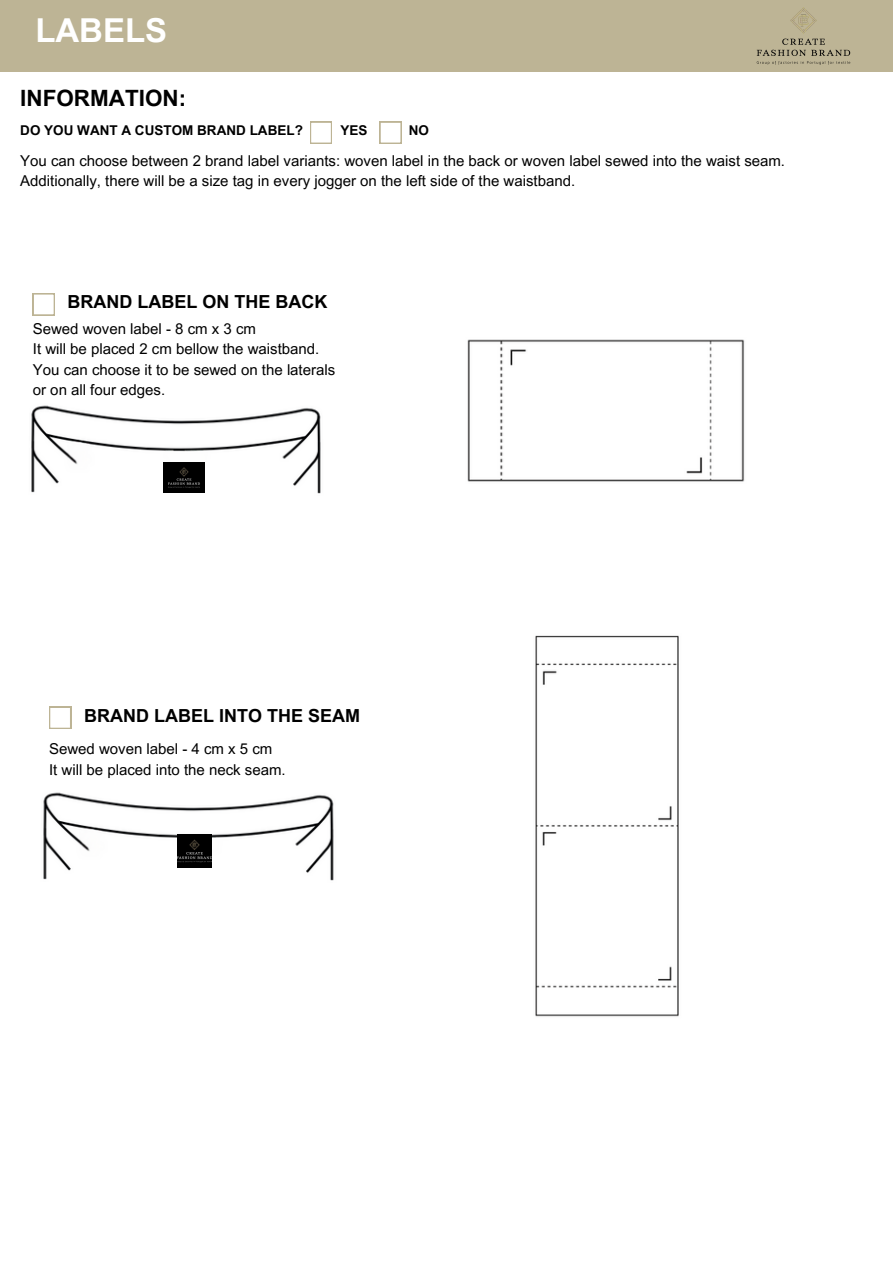
<style>
.page{position:relative;width:893px;height:1264px;background:#fff}
.page>*{position:absolute;margin:0;border:0;box-sizing:border-box;transform-origin:0 0}
.t1{font:700 33px "Arial MT Pro";color:#fff}
.t2{font:700 22.5px "Arial MT Pro";color:#000}
.t3{font:700 18px "Arial MT Pro";color:#000}
.t4{font:15px/20.2px "Arial MT Pro";color:#000}
.t5{font:700 13.5px "Arial MT Pro";color:#000}
</style>
<div class="page">
<div style="left:0;top:0;width:892px;height:72px;background:#bdb495"></div>
<img style="left:756px;top:7px;width:95px;height:58px">
<svg style="left:310px;top:122px;width:22px;height:22px"></svg>
<svg style="left:379px;top:122px;width:22px;height:22px"></svg>
<svg style="left:33px;top:293px;width:22px;height:22px"></svg>
<img style="left:31px;top:405px;width:290px;height:89px">
<img style="left:164px;top:463px;width:40px;height:29px">
<img style="left:467px;top:339px;width:278px;height:143px">
<svg style="left:49px;top:707px;width:22px;height:21px"></svg>
<img style="left:43px;top:792px;width:291px;height:89px">
<img style="left:177px;top:834px;width:34px;height:33px">
<img style="left:535px;top:635px;width:144px;height:382px">
<p class="t1" style="left:35px;top:18px;width:133px">LABELS</p>
<p class="t2" style="left:20px;top:90px;width:167px">INFORMATION:</p>
<p class="t5" style="left:20px;top:125px;width:284px">DO YOU WANT A CUSTOM BRAND LABEL?</p>
<p class="t5" style="left:340px;top:125px;width:28px">YES</p>
<p class="t5" style="left:409px;top:125px;width:22px">NO</p>
<p class="t4" style="left:20px;top:152px;width:766px">You can choose between 2 brand label variants: woven label in the back or woven label sewed into the waist seam.</p>
<p class="t4" style="left:20px;top:172px;width:556px">Additionally, there will be a size tag in every jogger on the left side of the waistband.</p>
<p class="t3" style="left:67px;top:295px;width:261px">BRAND LABEL ON THE BACK</p>
<p class="t4" style="left:33px;top:320px;width:225px">Sewed woven label - 8 cm x 3 cm</p>
<p class="t4" style="left:33px;top:341px;width:304px">It will be placed 2 cm bellow the waistband.<br>You can choose it to be sewed on the laterals or on all four edges.</p>
<p class="t3" style="left:84px;top:708px;width:277px">BRAND LABEL INTO THE SEAM</p>
<p class="t4" style="left:49px;top:740px;width:225px">Sewed woven label - 4 cm x 5 cm</p>
<p class="t4" style="left:49px;top:761px;width:238px">It will be placed into the neck seam.</p>
</div>
